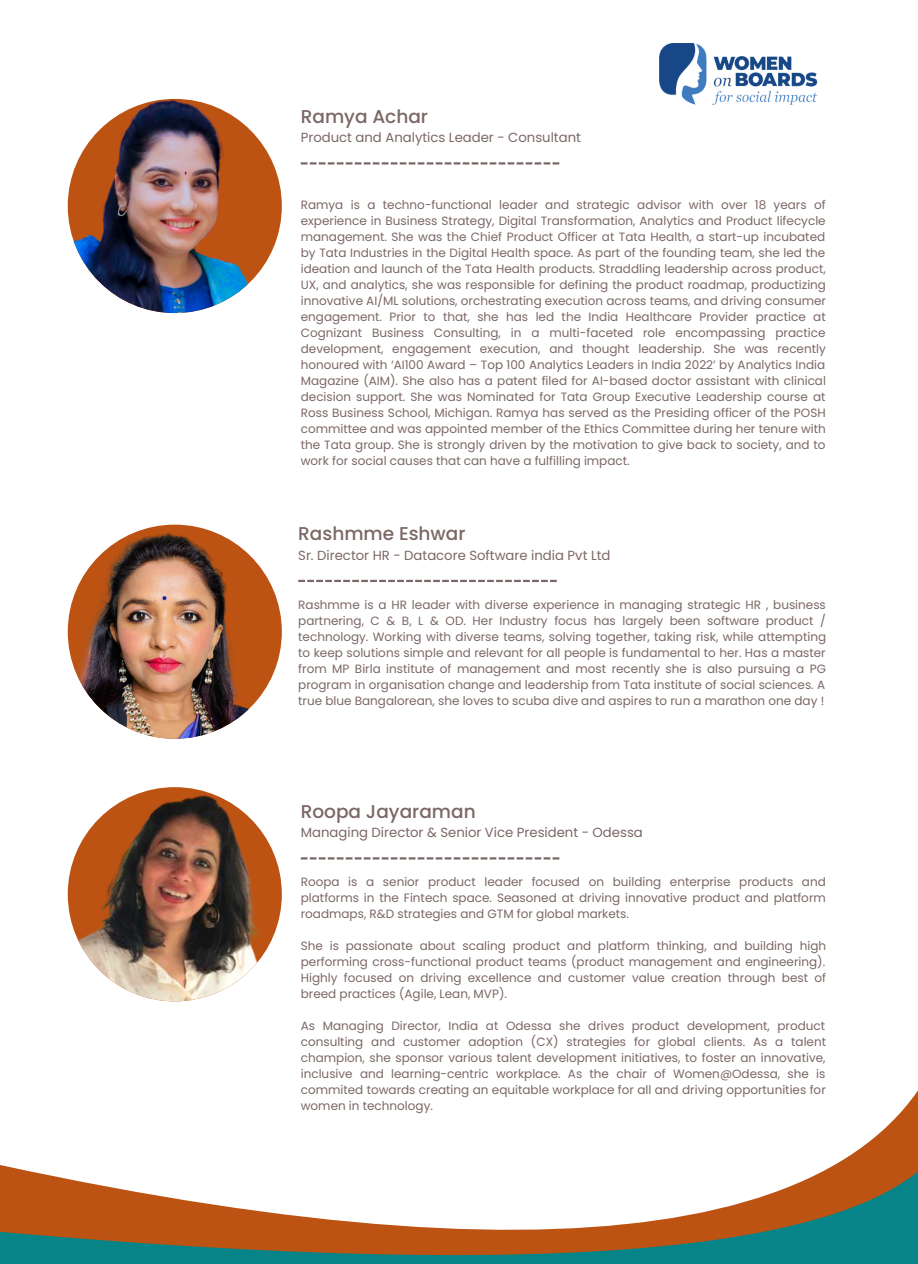
<style>
.page{position:relative;width:918px;height:1264px;background:#fff}
.page>*{position:absolute;margin:0;border:0;box-sizing:border-box;transform-origin:0 0}
.t1{font:500 18.45px "Poppins";color:#7b6765}
.t2{font:13.2px "Poppins";color:#7b6765}
.t3{font:12px/16px "Poppins";color:#7b6765;text-align:justify}
</style>
<div class="page">
<svg style="left:0;top:1119px;width:918px;height:144px"></svg>
<img style="left:659px;top:43px;width:159px;height:62px">
<img style="left:68px;top:99px;width:214px;height:214px;border-radius:50%">
<svg style="left:301px;top:162px;width:258px;height:2px"></svg>
<img style="left:68px;top:524px;width:214px;height:214px;border-radius:50%">
<svg style="left:298px;top:580px;width:259px;height:2px"></svg>
<svg style="left:301px;top:857px;width:258px;height:2px"></svg>
<img style="left:68px;top:787px;width:214px;height:214px;border-radius:50%">
<p class="t1" style="left:301px;top:103px;width:129px">Ramya Achar</p>
<p class="t2" style="left:301px;top:128px;width:282px">Product and Analytics Leader - Consultant</p>
<p class="t3" style="left:301px;top:197px;width:527px">Ramya is a techno-functional leader and strategic advisor with over 18 years of experience in Business Strategy, Digital Transformation, Analytics and Product lifecycle management. She was the Chief Product Officer at Tata Health, a start-up incubated by Tata Industries in the Digital Health space. As part of the founding team, she led the ideation and launch of the Tata Health products. Straddling leadership across product, UX, and analytics, she was responsible for defining the product roadmap, productizing innovative AI/ML solutions, orchestrating execution across teams, and driving consumer engagement. Prior to that, she has led the India Healthcare Provider practice at Cognizant Business Consulting, in a multi-faceted role encompassing practice development, engagement execution, and thought leadership. She was recently honoured with ‘AI100 Award – Top 100 Analytics Leaders in India 2022’ by Analytics India Magazine (AIM). She also has a patent filed for AI-based doctor assistant with clinical decision support. She was Nominated for Tata Group Executive Leadership course at Ross Business School, Michigan. Ramya has served as the Presiding officer of the POSH committee and was appointed member of the Ethics Committee during her tenure with the Tata group. She is strongly driven by the motivation to give back to society, and to work for social causes that can have a fulfilling impact.</p>
<p class="t1" style="left:298px;top:521px;width:169px">Rashmme Eshwar</p>
<p class="t2" style="left:298px;top:546px;width:314px">Sr. Director HR - Datacore Software india Pvt Ltd</p>
<p class="t3" style="left:298px;top:596px;width:529px">Rashmme is a HR leader with diverse experience in managing strategic HR , business partnering, C &amp; B, L &amp; OD. Her Industry focus has largely been software product / technology. Working with diverse teams, solving together, taking risk, while attempting to keep solutions simple and relevant for all people is fundamental to her. Has a master from MP Birla institute of management and most recently she is also pursuing a PG program in organisation change and leadership from Tata institute of social sciences. A true blue Bangalorean, she loves to scuba dive and aspires to run a marathon one day !</p>
<p class="t1" style="left:301px;top:798px;width:176px">Roopa Jayaraman</p>
<p class="t2" style="left:301px;top:823px;width:344px">Managing Director &amp; Senior Vice President - Odessa</p>
<p class="t3" style="left:301px;top:873px;width:527px">Roopa is a senior product leader focused on building enterprise products and platforms in the Fintech space. Seasoned at driving innovative product and platform roadmaps, R&amp;D strategies and GTM for global markets.</p>
<p class="t3" style="left:301px;top:937px;width:527px">She is passionate about scaling product and platform thinking, and building high performing cross-functional product teams (product management and engineering).<br>Highly focused on driving excellence and customer value creation through best of breed practices (Agile, Lean, MVP).</p>
<p class="t3" style="left:301px;top:1017px;width:527px">As Managing Director, India at Odessa she drives product development, product consulting and customer adoption (CX) strategies for global clients. As a talent champion, she sponsor various talent development initiatives, to foster an innovative, inclusive and learning-centric workplace. As the chair of Women@Odessa, she is commited towards creating an equitable workplace for all and driving opportunities for women in technology.</p>
</div>
